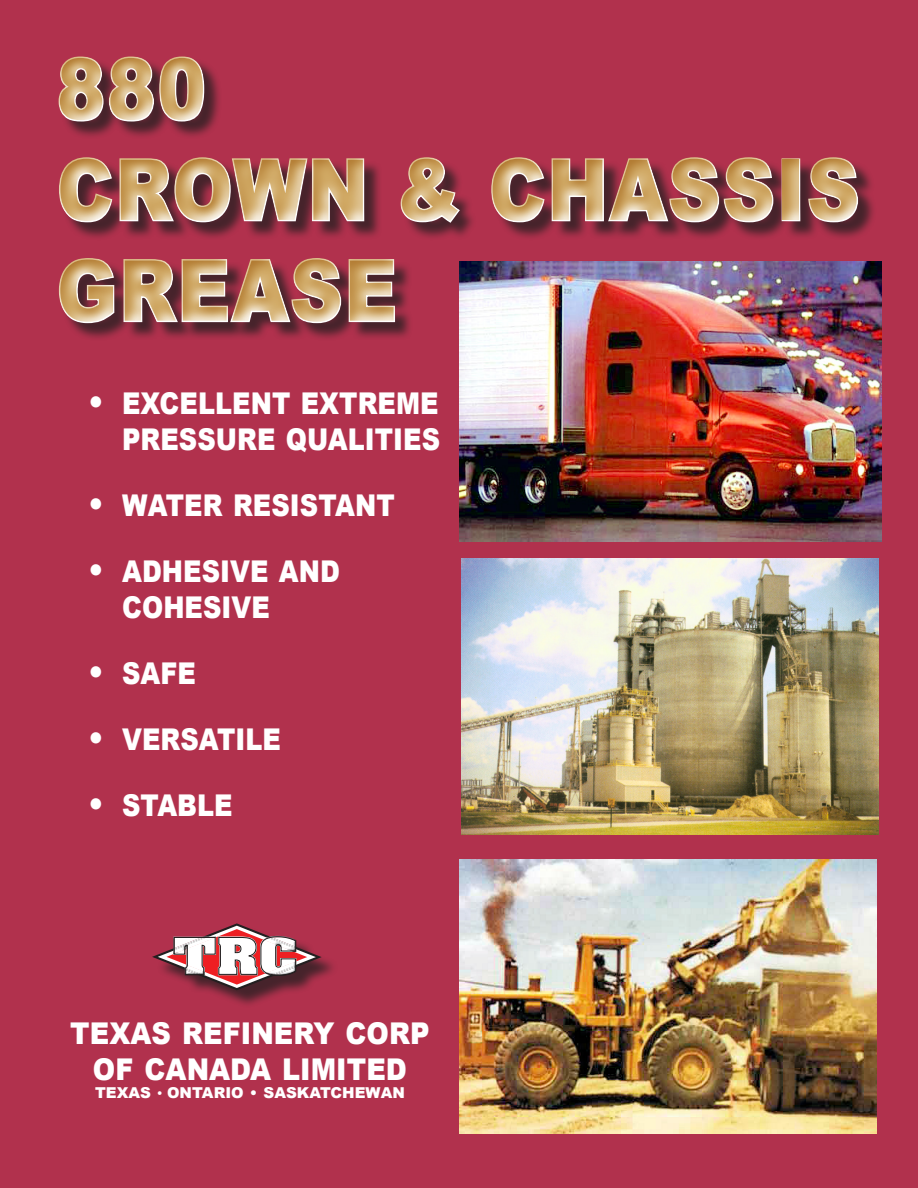
<style>
.page{position:relative;width:918px;height:1188px;background:#b1314d}
.page>*{position:absolute;margin:0;border:0;box-sizing:border-box;transform-origin:0 0}
.t1{font:900 84px/100.8px "Arial";letter-spacing:.03em;color:#d2ab66;scale:.86 1}
.t2{font:900 30px/36px "Arial";letter-spacing:.005em;color:#fff;scale:.85 1}
.t3{font:900 30px "Arial";letter-spacing:.005em;color:#fff;scale:.9 1}
.t4{font:900 15px "Arial";letter-spacing:.005em;color:#fff}
.s1{font-family:"Times New Roman";font-weight:400}
</style>
<div class="page">
<img style="left:461px;top:558px;width:417px;height:277px">
<img style="left:460px;top:860px;width:417px;height:274px">
<img style="left:460px;top:261px;width:421px;height:281px">
<div style="left:156px;top:926px;width:183px;height:82px;background:#231f20;opacity:.75"></div>
<svg style="left:152px;top:923px;width:170px;height:67px"></svg>
<img style="left:51px;top:56px;width:825px;height:286px">
<img style="left:41px;top:38px;width:827px;height:290px">
<svg style="left:91px;top:396px;width:10px;height:12px"></svg>
<svg style="left:91px;top:498px;width:10px;height:12px"></svg>
<svg style="left:91px;top:564px;width:10px;height:12px"></svg>
<svg style="left:91px;top:666px;width:10px;height:12px"></svg>
<svg style="left:91px;top:732px;width:10px;height:12px"></svg>
<svg style="left:91px;top:798px;width:10px;height:12px"></svg>
<h1 class="t1" style="left:57px;top:36px;width:934px">880<br>CROWN &amp; CHASSIS<br>GREASE</h1>
<p class="t2" style="left:122px;top:385px;width:376px">EXCELLENT EXTREME<br>PRESSURE QUALITIES</p>
<p class="t2" style="left:122px;top:487px;width:322px">WATER RESISTANT</p>
<p class="t2" style="left:122px;top:553px;width:258px">ADHESIVE AND<br>COHESIVE</p>
<p class="t2" style="left:122px;top:655px;width:88px">SAFE</p>
<p class="t2" style="left:122px;top:721px;width:188px">VERSATILE</p>
<p class="t2" style="left:122px;top:787px;width:132px">STABLE</p>
<p class="t3" style="left:70px;top:1012px;width:401px">TEXAS REFINERY CORP</p>
<p class="t3" style="left:93px;top:1048px;width:350px">OF CANADA LIMITED</p>
<p class="t4" style="left:95px;top:1082px;width:311px">TEXAS <span class="s1">•</span> ONTARIO • SASKATCHEWAN</p>
</div>
